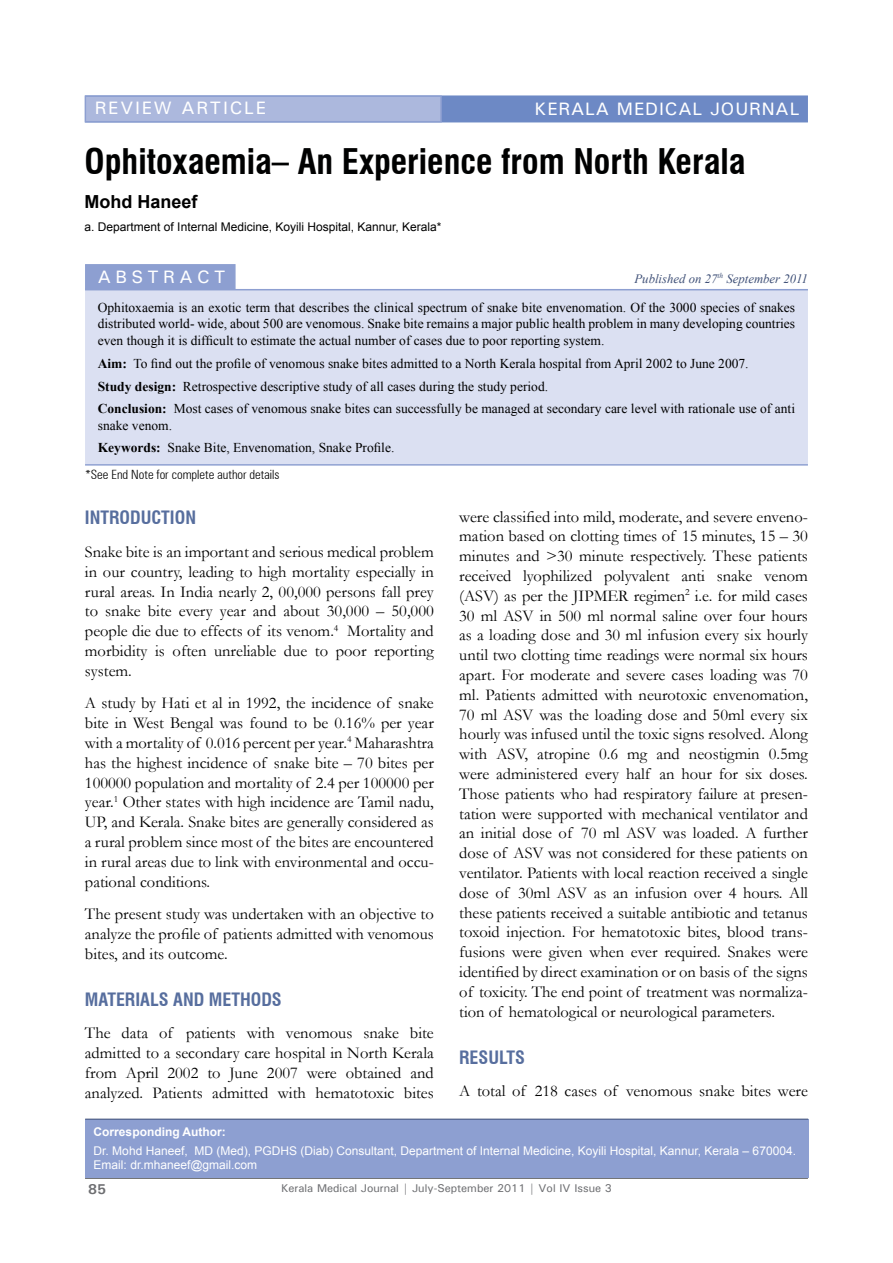
<style>
.page{position:relative;width:893px;height:1263px;background:#fff}
.page>*{position:absolute;margin:0;border:0;box-sizing:border-box;transform-origin:0 0}
.t1{font:700 condensed 34.5px "Swiss 721 BT";color:#000101}
.Head_1{font:700 condensed 18px "Swiss 721 BT";color:#576e9e}
.t2{font:500 18px "Univers";letter-spacing:.05em;color:#fff}
.t3{font:500 18px "Univers";letter-spacing:.1em;color:#fff}
.Title_Name{font:700 18px "Arial";color:#000}
.t4{font:500 18px "Univers";letter-spacing:.25em;color:#fff}
.Para_1{font:16.5px/19.8px "Garamond";color:#000;text-align:justify}
.t5{font:700 14.25px "Univers";color:#6d6e71}
.Abstract{font:13.5px/16.5px "Times New Roman";color:#000;text-align:justify}
.t6{font:300 condensed 12.75px "Zurich BT";color:#000}
.t7{font:italic 12.75px "Times New Roman";color:#3f5077}
.Corresponding_Author{font:12px/14.4px "Arial";color:#fff}
.Title_Name-2{font:12px "Arial";color:#000}
.t8{font:700 12px "Arial";color:#fff}
.t9{font:500 11.25px "Univers";color:#6d6e71}
.s1{font-weight:700}
</style>
<div class="page">
<hr style="left:85px;top:1178px;width:723px;height:1px;background:#58595b">
<div style="left:85px;top:95px;width:723px;height:27px;background:#6d89c5;border:2px solid #6d89c5"></div>
<div style="left:85px;top:95px;width:357px;height:27px;background:#acb8dd;border:2px solid #8d9fd1"></div>
<div style="left:85px;top:1119px;width:723px;height:59px;background:#8d9fd1"></div>
<hr style="left:85px;top:1119px;width:723px;height:1px;background:#3f5077">
<div style="left:85px;top:264px;width:151px;height:26px;background:#8d9fd1"></div>
<div style="left:85px;top:290px;width:723px;height:174px;background:#dbe0f2"></div>
<hr style="left:85px;top:289px;width:723px;height:1px;background:#8d9fd1">
<hr style="left:85px;top:464px;width:723px;height:2px;background:#8d9fd1">
<p class="t3" style="left:95px;top:97px;width:173px">REVIEW ARTICLE</p>
<p class="t2" style="left:534px;top:97px;width:266px">KERALA MEDICAL JOURNAL</p>
<p class="t1" style="left:85px;top:141px;width:662px">Ophitoxaemia– An Experience from North Kerala</p>
<p class="Title_Name" style="left:85px;top:190px;width:115px">Mohd Haneef</p>
<p class="Title_Name-2" style="left:85px;top:219px;width:358px">a. Department of Internal Medicine, Koyili Hospital, Kannur, Kerala*</p>
<p class="t4" style="left:98px;top:265px;width:129px">ABSTRACT</p>
<p class="Abstract" style="left:98px;top:299px;width:699px">Ophitoxaemia is an exotic term that describes the clinical spectrum of snake bite envenomation. Of the 3000 species of snakes distributed world- wide, about 500 are venomous. Snake bite remains a major public health problem in many developing countries even though it is difficult to estimate the actual number of cases due to poor reporting system.</p>
<p class="Abstract" style="left:98px;top:355px;width:652px"><span class="s1">Aim:</span> To find out the profile of venomous snake bites admitted to a North Kerala hospital from April 2002 to June 2007.</p>
<p class="Abstract" style="left:98px;top:378px;width:452px"><span class="s1">Study design:</span> Retrospective descriptive study of all cases during the study period.</p>
<p class="Abstract" style="left:98px;top:400px;width:699px"><span class="s1">Conclusion:</span> Most cases of venomous snake bites can successfully be managed at secondary care level with rationale use of anti snake venom.</p>
<p class="Abstract" style="left:98px;top:439px;width:298px"><span class="s1">Keywords:</span> Snake Bite, Envenomation, Snake Profile.</p>
<p class="t6" style="left:85px;top:466px;width:196px">*See End Note for complete author details</p>
<p class="t7" style="left:634px;top:270px;width:175px">Published on 27<sup>th</sup> September 2011</p>
<p class="Head_1" style="left:85px;top:507px;width:113px">INTRODUCTION</p>
<p class="Para_1" style="left:85px;top:541px;width:350px">Snake bite is an important and serious medical problem in our country, leading to high mortality especially in rural areas. In India nearly 2, 00,000 persons fall prey to snake bite every year and about 30,000 – 50,000 people die due to effects of its venom.<sup>4</sup> Mortality and morbidity is often unreliable due to poor reporting system.</p>
<p class="Para_1" style="left:85px;top:693px;width:350px">A study by Hati et al in 1992, the incidence of snake bite in West Bengal was found to be 0.16% per year with a mortality of 0.016 percent per year.<sup>4</sup> Maharashtra has the highest incidence of snake bite – 70 bites per 100000 population and mortality of 2.4 per 100000 per year.<sup>1</sup> Other states with high incidence are Tamil nadu, UP, and Kerala. Snake bites are generally considered as a rural problem since most of the bites are encountered in rural areas due to link with environmental and occu&shy;pational conditions.</p>
<p class="Para_1" style="left:85px;top:904px;width:350px">The present study was undertaken with an objective to analyze the profile of patients admitted with venomous bites, and its outcome.</p>
<p class="Head_1" style="left:85px;top:988px;width:198px">MATERIALS AND METHODS</p>
<p class="Para_1" style="left:85px;top:1023px;width:350px">The data of patients with venomous snake bite admitted to a secondary care hospital in North Kerala from April 2002 to June 2007 were obtained and analyzed. Patients admitted with hematotoxic bites</p>
<p class="Para_1" style="left:459px;top:506px;width:350px">were classified into mild, moderate, and severe enveno&shy;mation based on clotting times of 15 minutes, 15 – 30 minutes and &gt;30 minute respectively. These patients received lyophilized polyvalent anti snake venom (ASV) as per the JIPMER regimen<sup>2</sup> i.e. for mild cases 30 ml ASV in 500 ml normal saline over four hours as a loading dose and 30 ml infusion every six hourly until two clotting time readings were normal six hours apart. For moderate and severe cases loading was 70 ml. Patients admitted with neurotoxic envenomation, 70 ml ASV was the loading dose and 50ml every six hourly was infused until the toxic signs resolved. Along with ASV, atropine 0.6 mg and neostigmin 0.5mg were administered every half an hour for six doses.<br>Those patients who had respiratory failure at presen&shy;tation were supported with mechanical ventilator and an initial dose of 70 ml ASV was loaded. A further dose of ASV was not considered for these patients on ventilator. Patients with local reaction received a single dose of 30ml ASV as an infusion over 4 hours. All these patients received a suitable antibiotic and tetanus toxoid injection. For hematotoxic bites, blood trans&shy;fusions were given when ever required. Snakes were identified by direct examination or on basis of the signs of toxicity. The end point of treatment was normaliza&shy;tion of hematological or neurological parameters.</p>
<p class="Head_1" style="left:459px;top:1046px;width:67px">RESULTS</p>
<p class="Para_1" style="left:459px;top:1081px;width:350px">A total of 218 cases of venomous snake bites were</p>
<p class="t8" style="left:94px;top:1124px;width:134px">Corresponding Author:</p>
<p class="Corresponding_Author" style="left:94px;top:1144px;width:704px">Dr. Mohd Haneef, MD (Med), PGDHS (Diab) Consultant, Department of Internal Medicine, Koyili Hospital, Kannur, Kerala – 670004.<br>Email: dr.mhaneef@gmail.com</p>
<p class="t5" style="left:88px;top:1180px;width:19px">85</p>
<p class="t9" style="left:281px;top:1181px;width:332px">Kerala Medical Journal | July-September 2011 | Vol IV Issue 3</p>
</div>
